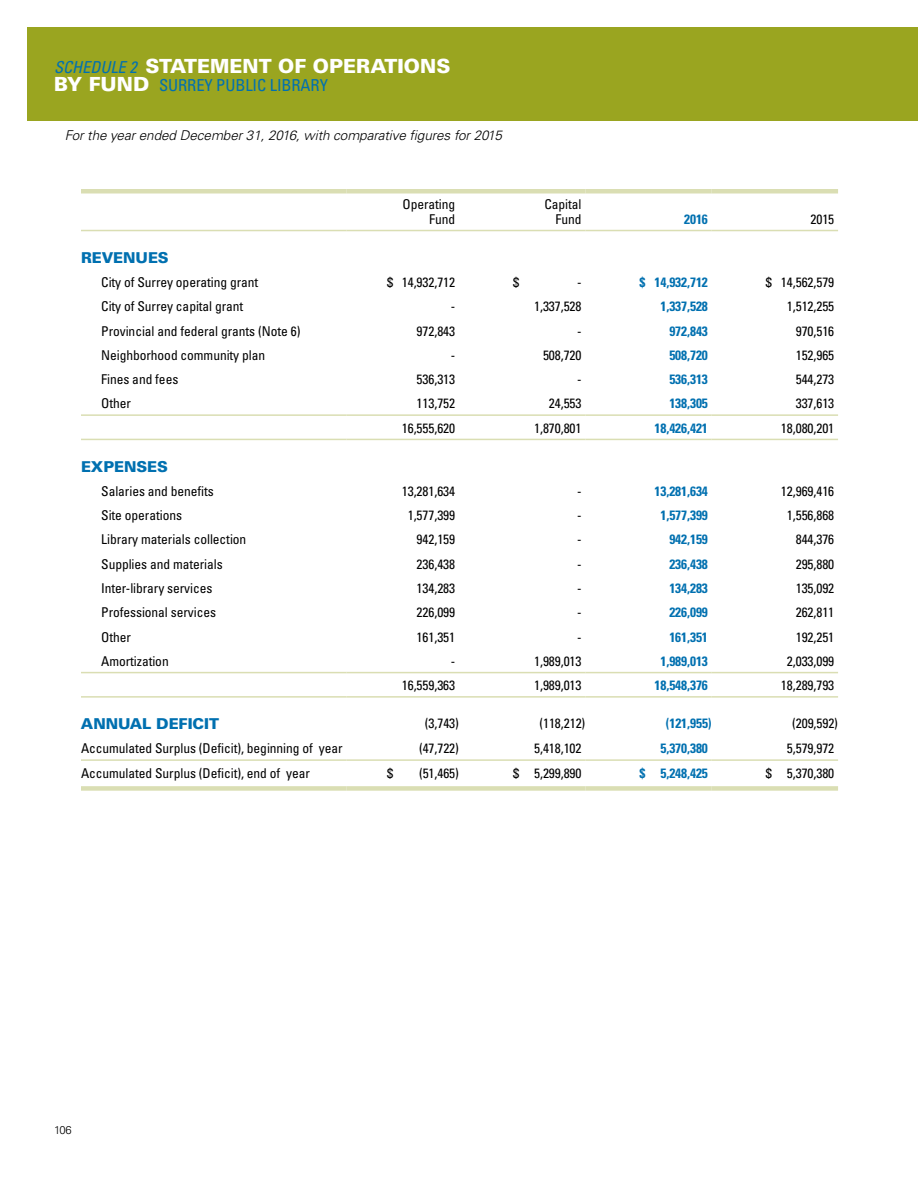
<style>
.page{position:relative;width:918px;height:1188px;background:#fff}
.page>*{position:absolute;margin:0;border:0;box-sizing:border-box;transform-origin:0 0}
.t1{font:900 19.5px "Univers";color:#fff}
.t2{font:condensed 16.5px "Univers";letter-spacing:-.005em;color:#0070b0}
.t3{font:900 15px "Univers";letter-spacing:-.005em;color:#0070b0}
.t4{font:condensed 13.5px/15px "Univers";letter-spacing:-.005em;color:#000;text-align:right}
.t5{font:700 condensed 13.5px "Univers";letter-spacing:-.005em;color:#0070b0}
.t6{font:italic 300 13.5px "Univers";letter-spacing:-.005em;color:#000}
.t7{font:300 11.25px "Univers";color:#000}
.s1{font-weight:400;font-style:italic;font-stretch:condensed;font-size:16.5px;color:#0070b0}
.s2{font-weight:900;font-stretch:normal;font-size:19.5px;color:#fff}
</style>
<div class="page">
<div style="left:27px;top:27px;width:891px;height:94px;background:#9aa520"></div>
<div style="left:81px;top:189px;width:266px;height:5px;background:#dadeb3"></div>
<div style="left:347px;top:189px;width:112px;height:5px;background:#dadeb3"></div>
<div style="left:459px;top:189px;width:126px;height:5px;background:#dadeb3"></div>
<div style="left:585px;top:189px;width:127px;height:5px;background:#dadeb3"></div>
<div style="left:712px;top:189px;width:126px;height:5px;background:#dadeb3"></div>
<hr style="left:81px;top:230px;width:266px;height:1px;background:#dadeb3">
<hr style="left:347px;top:230px;width:112px;height:1px;background:#dadeb3">
<hr style="left:459px;top:230px;width:126px;height:1px;background:#dadeb3">
<hr style="left:585px;top:230px;width:127px;height:1px;background:#dadeb3">
<hr style="left:712px;top:230px;width:126px;height:1px;background:#dadeb3">
<hr style="left:81px;top:414px;width:266px;height:2px;background:#dadeb3">
<hr style="left:347px;top:414px;width:112px;height:2px;background:#dadeb3">
<hr style="left:459px;top:414px;width:126px;height:2px;background:#dadeb3">
<hr style="left:585px;top:414px;width:127px;height:2px;background:#dadeb3">
<hr style="left:712px;top:414px;width:126px;height:2px;background:#dadeb3">
<hr style="left:81px;top:439px;width:266px;height:1px;background:#dadeb3">
<hr style="left:347px;top:439px;width:112px;height:1px;background:#dadeb3">
<hr style="left:459px;top:439px;width:126px;height:1px;background:#dadeb3">
<hr style="left:585px;top:439px;width:127px;height:1px;background:#dadeb3">
<hr style="left:712px;top:439px;width:126px;height:1px;background:#dadeb3">
<hr style="left:81px;top:672px;width:266px;height:1px;background:#dadeb3">
<hr style="left:347px;top:672px;width:112px;height:1px;background:#dadeb3">
<hr style="left:459px;top:672px;width:126px;height:1px;background:#dadeb3">
<hr style="left:585px;top:672px;width:127px;height:1px;background:#dadeb3">
<hr style="left:712px;top:672px;width:126px;height:1px;background:#dadeb3">
<hr style="left:81px;top:696px;width:266px;height:2px;background:#dadeb3">
<hr style="left:347px;top:696px;width:112px;height:2px;background:#dadeb3">
<hr style="left:459px;top:696px;width:126px;height:2px;background:#dadeb3">
<hr style="left:585px;top:696px;width:127px;height:2px;background:#dadeb3">
<hr style="left:712px;top:696px;width:126px;height:2px;background:#dadeb3">
<hr style="left:81px;top:759px;width:266px;height:2px;background:#dadeb3">
<div style="left:81px;top:786px;width:266px;height:5px;background:#dadeb3"></div>
<hr style="left:347px;top:759px;width:112px;height:2px;background:#dadeb3">
<div style="left:347px;top:786px;width:112px;height:5px;background:#dadeb3"></div>
<hr style="left:459px;top:759px;width:126px;height:2px;background:#dadeb3">
<div style="left:459px;top:786px;width:126px;height:5px;background:#dadeb3"></div>
<hr style="left:585px;top:759px;width:127px;height:2px;background:#dadeb3">
<div style="left:585px;top:786px;width:127px;height:5px;background:#dadeb3"></div>
<hr style="left:712px;top:759px;width:126px;height:2px;background:#dadeb3">
<div style="left:712px;top:786px;width:126px;height:5px;background:#dadeb3"></div>
<h1 class="t1" style="left:54px;top:53px;width:398px"><span class="s1">SCHEDULE 2</span> STATEMENT OF OPERATIONS</h1>
<p class="t2" style="left:54px;top:74px;width:275px"><span class="s2">BY FUND</span> SURREY PUBLIC LIBRARY</p>
<p class="t6" style="left:65px;top:127px;width:439px">For the year ended December 31, 2016, with comparative figures for 2015</p>
<p class="t4" style="left:403px;top:196px;width:54px">Operating<br>Fund</p>
<p class="t4" style="left:544px;top:196px;width:39px">Capital<br>Fund</p>
<p class="t5" style="left:684px;top:211px;width:25px">2016</p>
<p class="t4" style="left:811px;top:211px;width:25px">2015</p>
<p class="t3" style="left:81px;top:248px;width:89px">REVENUES</p>
<p class="t4" style="left:101px;top:275px;width:159px">City of Surrey operating grant</p>
<p class="t4" style="left:387px;top:275px;width:70px">$ 14,932,712</p>
<p class="t4" style="left:513px;top:275px;width:7px">$</p>
<p class="t4" style="left:577px;top:275px;width:6px">-</p>
<p class="t5" style="left:639px;top:274px;width:70px">$ 14,932,712</p>
<p class="t4" style="left:766px;top:275px;width:70px">$ 14,562,579</p>
<p class="t4" style="left:101px;top:299px;width:144px">City of Surrey capital grant</p>
<p class="t4" style="left:451px;top:299px;width:6px">-</p>
<p class="t4" style="left:534px;top:299px;width:49px">1,337,528</p>
<p class="t5" style="left:661px;top:298px;width:49px">1,337,528</p>
<p class="t4" style="left:787px;top:299px;width:49px">1,512,255</p>
<p class="t4" style="left:101px;top:323px;width:201px">Provincial and federal grants (Note 6)</p>
<p class="t4" style="left:417px;top:323px;width:40px">972,843</p>
<p class="t4" style="left:577px;top:323px;width:6px">-</p>
<p class="t5" style="left:669px;top:322px;width:40px">972,843</p>
<p class="t4" style="left:796px;top:323px;width:40px">970,516</p>
<p class="t4" style="left:101px;top:347px;width:165px">Neighborhood community plan</p>
<p class="t4" style="left:451px;top:347px;width:6px">-</p>
<p class="t4" style="left:543px;top:347px;width:40px">508,720</p>
<p class="t5" style="left:669px;top:347px;width:40px">508,720</p>
<p class="t4" style="left:796px;top:347px;width:40px">152,965</p>
<p class="t4" style="left:101px;top:372px;width:79px">Fines and fees</p>
<p class="t4" style="left:417px;top:372px;width:40px">536,313</p>
<p class="t4" style="left:577px;top:372px;width:6px">-</p>
<p class="t5" style="left:669px;top:371px;width:40px">536,313</p>
<p class="t4" style="left:796px;top:372px;width:40px">544,273</p>
<p class="t4" style="left:101px;top:396px;width:31px">Other</p>
<p class="t4" style="left:417px;top:396px;width:40px">113,752</p>
<p class="t4" style="left:549px;top:396px;width:34px">24,553</p>
<p class="t5" style="left:669px;top:395px;width:40px">138,305</p>
<p class="t4" style="left:796px;top:396px;width:40px">337,613</p>
<p class="t4" style="left:402px;top:420px;width:55px">16,555,620</p>
<p class="t4" style="left:534px;top:420px;width:49px">1,870,801</p>
<p class="t5" style="left:655px;top:420px;width:55px">18,426,421</p>
<p class="t4" style="left:781px;top:420px;width:55px">18,080,201</p>
<p class="t3" style="left:81px;top:457px;width:88px">EXPENSES</p>
<p class="t4" style="left:101px;top:483px;width:114px">Salaries and benefits</p>
<p class="t4" style="left:402px;top:483px;width:55px">13,281,634</p>
<p class="t4" style="left:577px;top:483px;width:6px">-</p>
<p class="t5" style="left:655px;top:483px;width:55px">13,281,634</p>
<p class="t4" style="left:781px;top:483px;width:55px">12,969,416</p>
<p class="t4" style="left:101px;top:508px;width:82px">Site operations</p>
<p class="t4" style="left:408px;top:508px;width:49px">1,577,399</p>
<p class="t4" style="left:577px;top:508px;width:6px">-</p>
<p class="t5" style="left:661px;top:507px;width:49px">1,577,399</p>
<p class="t4" style="left:787px;top:508px;width:49px">1,556,868</p>
<p class="t4" style="left:101px;top:532px;width:147px">Library materials collection</p>
<p class="t4" style="left:417px;top:532px;width:40px">942,159</p>
<p class="t4" style="left:577px;top:532px;width:6px">-</p>
<p class="t5" style="left:669px;top:531px;width:40px">942,159</p>
<p class="t4" style="left:796px;top:532px;width:40px">844,376</p>
<p class="t4" style="left:101px;top:556px;width:123px">Supplies and materials</p>
<p class="t4" style="left:417px;top:556px;width:40px">236,438</p>
<p class="t4" style="left:577px;top:556px;width:6px">-</p>
<p class="t5" style="left:669px;top:556px;width:40px">236,438</p>
<p class="t4" style="left:796px;top:556px;width:40px">295,880</p>
<p class="t4" style="left:101px;top:581px;width:113px">Inter-library services</p>
<p class="t4" style="left:417px;top:581px;width:40px">134,283</p>
<p class="t4" style="left:577px;top:581px;width:6px">-</p>
<p class="t5" style="left:669px;top:580px;width:40px">134,283</p>
<p class="t4" style="left:796px;top:581px;width:40px">135,092</p>
<p class="t4" style="left:101px;top:605px;width:116px">Professional services</p>
<p class="t4" style="left:417px;top:605px;width:40px">226,099</p>
<p class="t4" style="left:577px;top:605px;width:6px">-</p>
<p class="t5" style="left:669px;top:604px;width:40px">226,099</p>
<p class="t4" style="left:796px;top:605px;width:40px">262,811</p>
<p class="t4" style="left:101px;top:629px;width:31px">Other</p>
<p class="t4" style="left:417px;top:629px;width:40px">161,351</p>
<p class="t4" style="left:577px;top:629px;width:6px">-</p>
<p class="t5" style="left:669px;top:628px;width:40px">161,351</p>
<p class="t4" style="left:796px;top:629px;width:40px">192,251</p>
<p class="t4" style="left:101px;top:653px;width:69px">Amortization</p>
<p class="t4" style="left:451px;top:653px;width:6px">-</p>
<p class="t4" style="left:534px;top:653px;width:49px">1,989,013</p>
<p class="t5" style="left:661px;top:653px;width:49px">1,989,013</p>
<p class="t4" style="left:787px;top:653px;width:49px">2,033,099</p>
<p class="t4" style="left:402px;top:678px;width:55px">16,559,363</p>
<p class="t4" style="left:534px;top:678px;width:49px">1,989,013</p>
<p class="t5" style="left:655px;top:677px;width:55px">18,548,376</p>
<p class="t4" style="left:781px;top:678px;width:55px">18,289,793</p>
<p class="t3" style="left:81px;top:714px;width:140px">ANNUAL DEFICIT</p>
<p class="t4" style="left:425px;top:716px;width:36px">(3,743)</p>
<p class="t4" style="left:539px;top:716px;width:47px">(118,212)</p>
<p class="t5" style="left:666px;top:715px;width:47px">(121,955)</p>
<p class="t4" style="left:792px;top:716px;width:47px">(209,592)</p>
<p class="t4" style="left:81px;top:741px;width:263px">Accumulated Surplus (Deficit), beginning of year</p>
<p class="t4" style="left:419px;top:741px;width:42px">(47,722)</p>
<p class="t4" style="left:534px;top:741px;width:49px">5,418,102</p>
<p class="t5" style="left:661px;top:740px;width:49px">5,370,380</p>
<p class="t4" style="left:787px;top:741px;width:49px">5,579,972</p>
<p class="t4" style="left:81px;top:765px;width:230px">Accumulated Surplus (Deficit), end of year</p>
<p class="t4" style="left:387px;top:765px;width:7px">$</p>
<p class="t4" style="left:419px;top:765px;width:42px">(51,465)</p>
<p class="t4" style="left:513px;top:765px;width:70px">$ 5,299,890</p>
<p class="t5" style="left:639px;top:765px;width:70px">$ 5,248,425</p>
<p class="t4" style="left:766px;top:765px;width:70px">$ 5,370,380</p>
<p class="t7" style="left:54px;top:1123px;width:19px">106</p>
</div>
